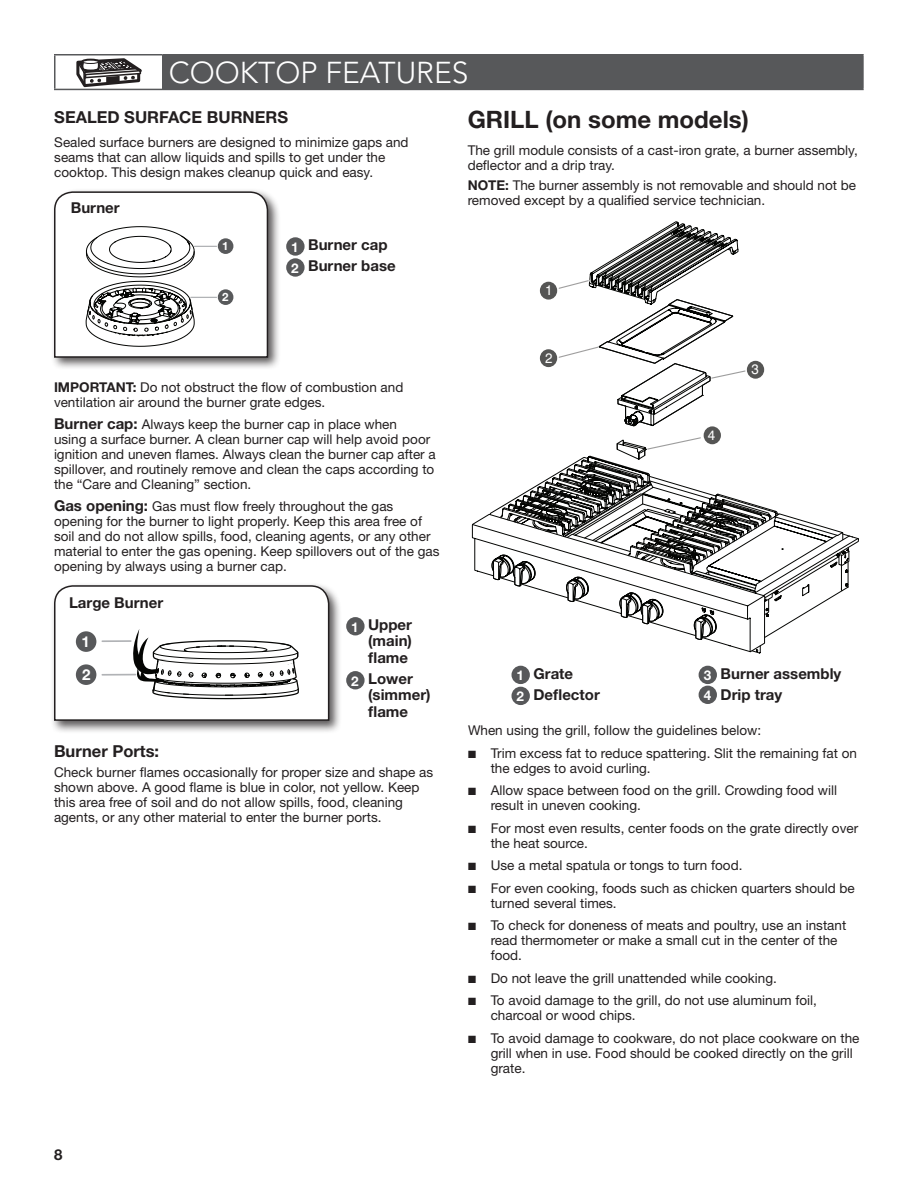
<style>
.page{position:relative;width:918px;height:1188px;background:#fff}
.page>*{position:absolute;margin:0;border:0;box-sizing:border-box;transform-origin:0 0}
.Heading_1_Left{font:300 30px "Avenir LT Std";color:#fff}
.Heading_2_New{font:700 24px "Helvetica Neue LT Std";color:#231f20}
._2_Body{font:700 16.5px "Helvetica Neue LT Std";color:#231f20}
.Heading_3{font:700 16.5px "Helvetica Neue LT Std";color:#231f20}
.t1{font:700 15.15px "Helvetica Neue";color:#fff}
.t2{font:700 15px/16.5px "Helvetica Neue";color:#231f20;text-align:justify}
.t3{font:700 15px "Helvetica Neue LT Std";color:#231f20}
.t4{font:13.95px "Helvetica";color:#fff}
.Body{font:13.5px/15px "Helvetica Neue LT Std";color:#231f20}
.t5{font:700 13.5px "Helvetica Neue";color:#fff}
.t6{font:700 11.55px "Helvetica Neue";color:#fff}
.s1{font-weight:700}
.s2{font-weight:700;font-size:15px}
</style>
<div class="page">
<div style="left:51px;top:188px;width:230px;height:183px;background:#231f20;opacity:.75"></div>
<svg style="left:53px;top:191px;width:216px;height:167px"></svg>
<div style="left:286px;top:237px;width:19px;height:19px;background:#57585a;border-radius:50%"></div>
<div style="left:286px;top:258px;width:19px;height:19px;background:#57585a;border-radius:50%"></div>
<div style="left:51px;top:582px;width:291px;height:151px;background:#231f20;opacity:.75"></div>
<svg style="left:53px;top:584px;width:277px;height:138px"></svg>
<div style="left:346px;top:617px;width:19px;height:18px;background:#57585a;border-radius:50%"></div>
<div style="left:346px;top:671px;width:19px;height:18px;background:#57585a;border-radius:50%"></div>
<div style="left:540px;top:282px;width:17px;height:18px;background:#555554;border-radius:50%"></div>
<div style="left:540px;top:349px;width:17px;height:18px;background:#555554;border-radius:50%"></div>
<div style="left:704px;top:426px;width:17px;height:18px;background:#555554;border-radius:50%"></div>
<svg style="left:556px;top:222px;width:193px;height:204px"></svg>
<div style="left:747px;top:361px;width:17px;height:18px;background:#555554;border-radius:50%"></div>
<svg style="left:472px;top:437px;width:387px;height:216px"></svg>
<div style="left:512px;top:666px;width:18px;height:18px;background:#57585a;border-radius:50%"></div>
<div style="left:512px;top:687px;width:18px;height:18px;background:#57585a;border-radius:50%"></div>
<div style="left:699px;top:666px;width:18px;height:18px;background:#57585a;border-radius:50%"></div>
<div style="left:699px;top:686px;width:18px;height:18px;background:#57585a;border-radius:50%"></div>
<div style="left:163px;top:55px;width:700px;height:34px;background:#57585a"></div>
<hr style="left:54px;top:54px;width:109px;height:2px;background:#57585a">
<hr style="left:54px;top:55px;width:2px;height:34px;background:#57585a">
<hr style="left:163px;top:54px;width:701px;height:2px;background:#57585a">
<hr style="left:862px;top:55px;width:2px;height:34px;background:#57585a">
<hr style="left:54px;top:89px;width:109px;height:1px;background:#57585a">
<hr style="left:163px;top:89px;width:701px;height:1px;background:#57585a">
<svg style="left:76px;top:58px;width:66px;height:30px"></svg>
<h1 class="Heading_1_Left" style="left:169px;top:55px;width:301px">COOKTOP FEATURES</h1>
<p class="_2_Body" style="left:54px;top:107px;width:235px">SEALED SURFACE BURNERS</p>
<p class="Body" style="left:54px;top:135px;width:356px">Sealed surface burners are designed to minimize gaps and seams that can allow liquids and spills to get under the cooktop. This design makes cleanup quick and easy.</p>
<p class="t2" style="left:71px;top:199px;width:50px">Burner</p>
<p class="t6" style="left:222px;top:239px;width:8px">1</p>
<p class="t5" style="left:291px;top:239px;width:9px">1</p>
<p class="t2" style="left:308px;top:236px;width:81px">Burner cap</p>
<p class="t5" style="left:291px;top:260px;width:9px">2</p>
<p class="t2" style="left:308px;top:257px;width:89px">Burner base</p>
<p class="t6" style="left:222px;top:290px;width:8px">2</p>
<p class="Body" style="left:54px;top:380px;width:351px"><span class="s1">IMPORTANT:</span> Do not obstruct the flow of combustion and ventilation air around the burner grate edges.</p>
<p class="Body" style="left:54px;top:416px;width:383px"><span class="s2">Burner cap:</span> Always keep the burner cap in place when<br>using a surface burner. A clean burner cap will help avoid poor ignition and uneven flames. Always clean the burner cap after a spillover, and routinely remove and clean the caps according to the “Care and Cleaning” section.</p>
<p class="Body" style="left:54px;top:498px;width:387px"><span class="s2">Gas opening:</span> Gas must flow freely throughout the gas opening for the burner to light properly. Keep this area free of soil and do not allow spills, food, cleaning agents, or any other material to enter the gas opening. Keep spillovers out of the gas opening by always using a burner cap.</p>
<p class="t2" style="left:69px;top:594px;width:96px">Large Burner</p>
<p class="t1" style="left:82px;top:632px;width:10px">1</p>
<p class="t1" style="left:82px;top:665px;width:10px">2</p>
<p class="t5" style="left:351px;top:618px;width:9px">1</p>
<p class="t2" style="left:368px;top:616px;width:45px">Upper (main) flame</p>
<p class="t5" style="left:351px;top:672px;width:9px">2</p>
<p class="t2" style="left:368px;top:670px;width:64px;text-align:left">Lower (simmer) flame</p>
<p class="Heading_3" style="left:54px;top:741px;width:107px">Burner Ports:</p>
<p class="Body" style="left:54px;top:764px;width:381px">Check burner flames occasionally for proper size and shape as shown above. A good flame is blue in color, not yellow. Keep this area free of soil and do not allow spills, food, cleaning agents, or any other material to enter the burner ports.</p>
<p class="Heading_2_New" style="left:468px;top:105px;width:283px">GRILL (on some models)</p>
<p class="Body" style="left:468px;top:143px;width:392px">The grill module consists of a cast-iron grate, a burner assembly, deflector and a drip tray.</p>
<p class="Body" style="left:468px;top:177px;width:390px"><span class="s1">NOTE:</span> The burner assembly is not removable and should not be removed except by a qualified service technician.</p>
<p class="t4" style="left:545px;top:282px;width:9px">1</p>
<p class="t4" style="left:545px;top:349px;width:9px">2</p>
<p class="t4" style="left:708px;top:426px;width:9px">4</p>
<p class="t4" style="left:752px;top:361px;width:9px">3</p>
<p class="t5" style="left:517px;top:667px;width:9px">1</p>
<p class="t2" style="left:533px;top:665px;width:41px">Grate</p>
<p class="t5" style="left:517px;top:688px;width:9px">2</p>
<p class="t2" style="left:533px;top:686px;width:68px">Deflector</p>
<p class="t5" style="left:704px;top:667px;width:9px">3</p>
<p class="t2" style="left:721px;top:665px;width:122px">Burner assembly</p>
<p class="t5" style="left:704px;top:687px;width:9px">4</p>
<p class="t2" style="left:721px;top:686px;width:63px">Drip tray</p>
<p class="Body" style="left:468px;top:723px;width:295px">When using the grill, follow the guidelines below:</p>
<p class="Body" style="left:491px;top:745px;width:368px;text-indent:-23px">■ Trim excess fat to reduce spattering. Slit the remaining fat on the edges to avoid curling.</p>
<p class="Body" style="left:491px;top:783px;width:348px;text-indent:-23px">■ Allow space between food on the grill. Crowding food will result in uneven cooking.</p>
<p class="Body" style="left:491px;top:820px;width:369px;text-indent:-23px">■ For most even results, center foods on the grate directly over the heat source.</p>
<p class="Body" style="left:468px;top:858px;width:276px">■ Use a metal spatula or tongs to turn food.</p>
<p class="Body" style="left:491px;top:880px;width:366px;text-indent:-23px">■ For even cooking, foods such as chicken quarters should be turned several times.</p>
<p class="Body" style="left:491px;top:918px;width:357px;text-indent:-23px">■ To check for doneness of meats and poultry, use an instant read thermometer or make a small cut in the center of the food.</p>
<p class="Body" style="left:468px;top:970px;width:310px">■ Do not leave the grill unattended while cooking.</p>
<p class="Body" style="left:491px;top:993px;width:328px;text-indent:-23px">■ To avoid damage to the grill, do not use aluminum foil, charcoal or wood chips.</p>
<p class="Body" style="left:491px;top:1030px;width:370px;text-indent:-23px">■ To avoid damage to cookware, do not place cookware on the grill when in use. Food should be cooked directly on the grill grate.</p>
<p class="t3" style="left:54px;top:1145px;width:10px">8</p>
</div>
